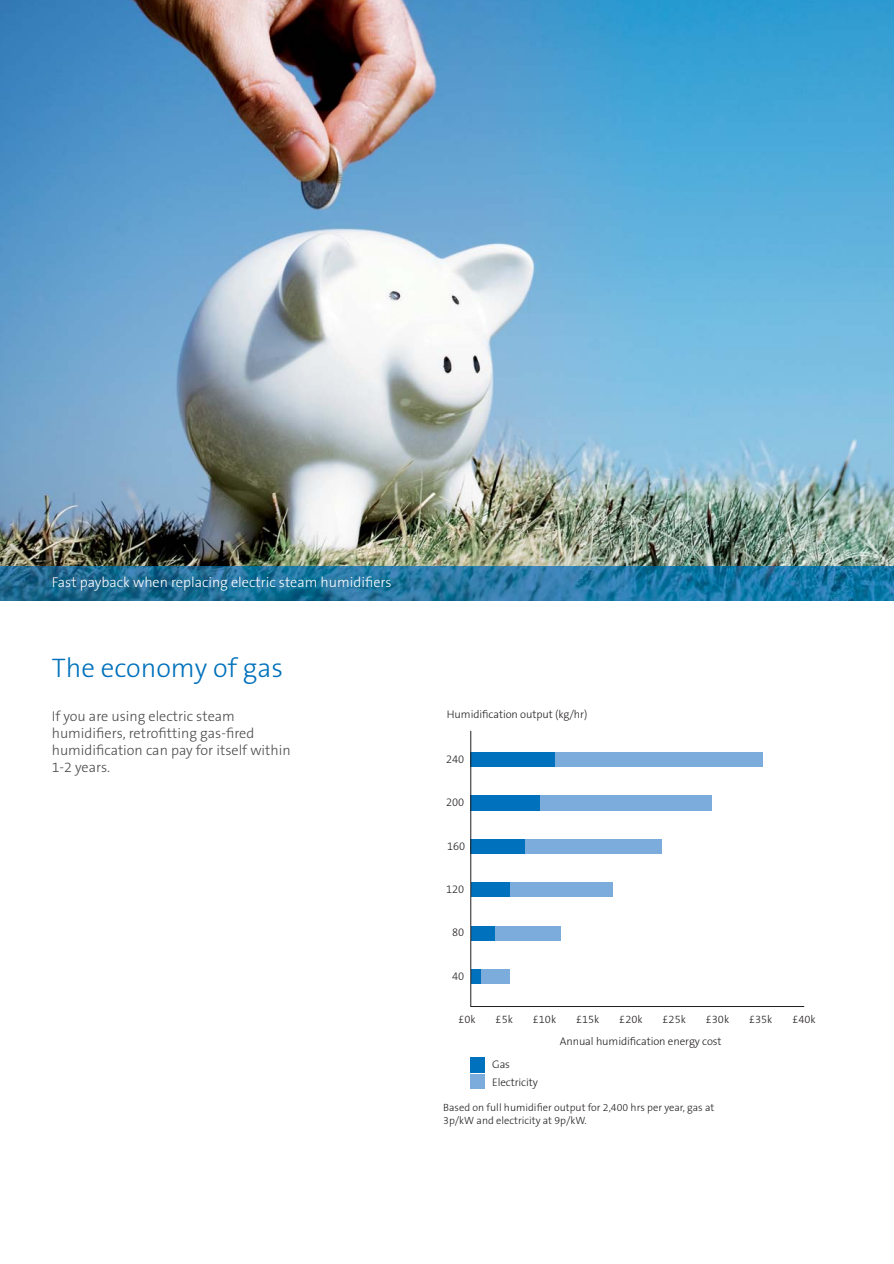
<style>
.page{position:relative;width:894px;height:1264px;background:#fff}
.page>*{position:absolute;margin:0;border:0;box-sizing:border-box;transform-origin:0 0}
.t1{font:300 27px "The Sans B W3";color:#0071bc}
.t2{font:300 14.25px/17px "The Sans B W3";color:#4c4c4e}
.t3{font:300 14.25px "The Sans B W3";color:#fff}
.t4{font:300 10.95px "The Sans B W3";letter-spacing:-.005em;color:#231f20}
.t5{font:10.95px "The Sans Light Expert";color:#231f20}
.t6{font:300 10.95px/18.3px "The Sans";letter-spacing:-.005em;color:#231f20}
.t7{font:300 10.5px/12.8px "The Sans B W3";color:#231f20}
</style>
<div class="page">
<img style="left:0;top:0;width:893px;height:566px">
<img style="left:0;top:566px;width:893px;height:34px">
<div style="left:470px;top:1074px;width:15px;height:14px;background:#7bacdc"></div>
<div style="left:470px;top:1056px;width:15px;height:16px;background:#0071bc"></div>
<svg style="left:470px;top:730px;width:293px;height:276px"></svg>
<p class="t3" style="left:52px;top:576px;width:341px">Fast payback when replacing electric steam humidifiers</p>
<h1 class="t1" style="left:52px;top:657px;width:233px">The economy of gas</h1>
<p class="t2" style="left:52px;top:709px;width:240px">If you are using electric steam humidifiers, retrofitting gas-fired humidification can pay for itself within<br>1-2 years.</p>
<p class="t4" style="left:447px;top:710px;width:142px">Humidification output (kg/hr)</p>
<p class="t5" style="left:446px;top:752px;width:20px">240</p>
<p class="t5" style="left:446px;top:796px;width:20px">200</p>
<p class="t5" style="left:447px;top:839px;width:20px">160</p>
<p class="t5" style="left:446px;top:882px;width:20px">120</p>
<p class="t5" style="left:452px;top:926px;width:14px">80</p>
<p class="t5" style="left:452px;top:969px;width:14px">40</p>
<p class="t4" style="left:458px;top:1014px;width:19px">£0k</p>
<p class="t4" style="left:495px;top:1014px;width:19px">£5k</p>
<p class="t4" style="left:532px;top:1014px;width:25px">£10k</p>
<p class="t4" style="left:576px;top:1014px;width:25px">£15k</p>
<p class="t4" style="left:619px;top:1014px;width:25px">£20k</p>
<p class="t4" style="left:662px;top:1014px;width:25px">£25k</p>
<p class="t4" style="left:705px;top:1014px;width:25px">£30k</p>
<p class="t4" style="left:749px;top:1014px;width:25px">£35k</p>
<p class="t4" style="left:792px;top:1014px;width:25px">£40k</p>
<p class="t6" style="left:492px;top:1055px;width:47px">Gas<br>Electricity</p>
<p class="t4" style="left:559px;top:1037px;width:163px">Annual humidification energy cost</p>
<p class="t7" style="left:443px;top:1102px;width:272px">Based on full humidifier output for 2,400 hrs per year, gas at<br>3p/kW and electricity at 9p/kW.</p>
</div>
